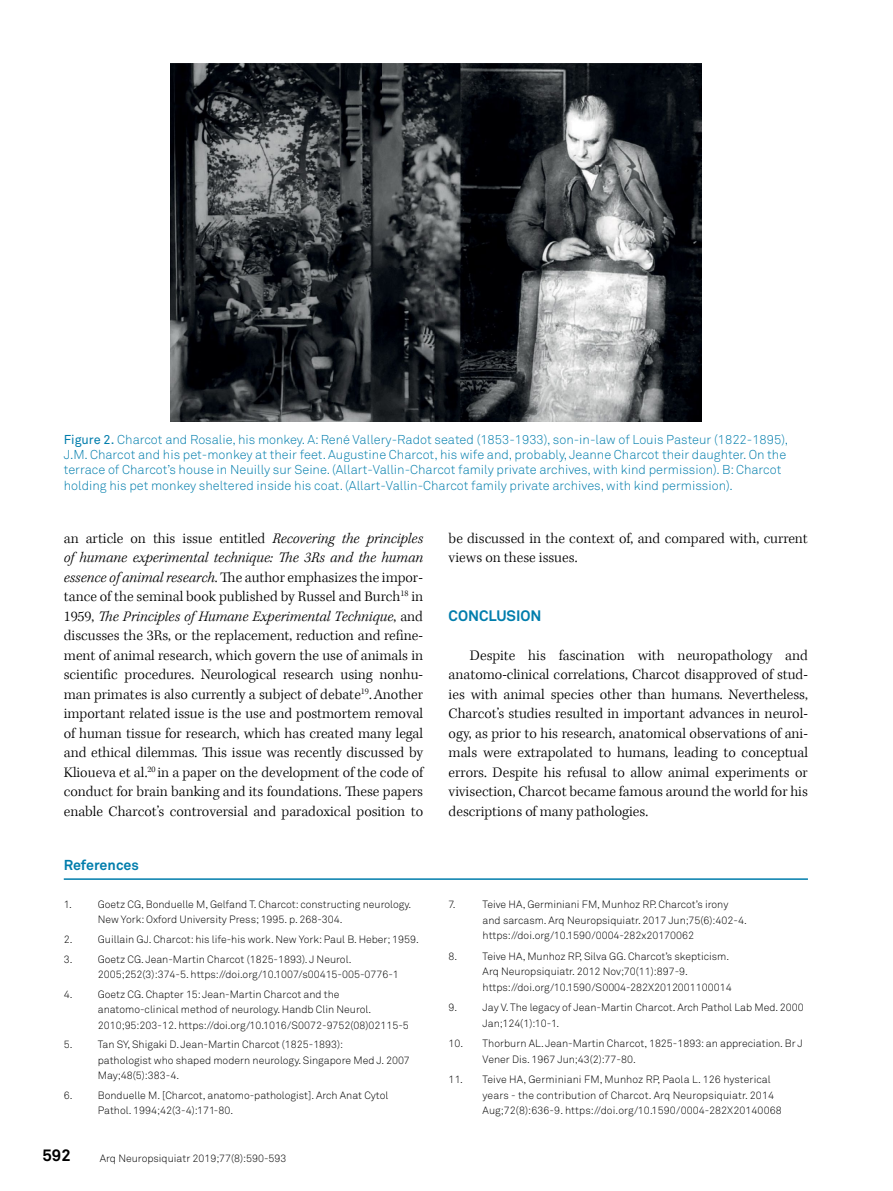
<style>
.page{position:relative;width:893px;height:1191px;background:#fff}
.page>*{position:absolute;margin:0;border:0;box-sizing:border-box;transform-origin:0 0}
.t1{font:700 16.5px "Akkurat Pro";color:#000}
.t2{font:300 15px/19.5px "Kepler Std";color:#000;text-align:justify}
.t3{font:700 15px "Akkurat Pro";color:#007dac}
.t4{font:700 14.25px "Akkurat Pro";color:#007dac}
.t5{font:12.75px/15.3px "Akkurat Light Pro";color:#007dac}
.t6{font:10.5px/15.8px "Akkurat Light Pro";color:#000}
.s1{font-family:"Akkurat Pro"}
.s2{font-style:italic}
</style>
<div class="page">
<hr style="left:64px;top:878px;width:744px;height:2px;background:#007dac">
<img style="left:170px;top:64px;width:531px;height:358px">
<p class="t5" style="left:64px;top:432px;width:726px"><span class="s1">Figure 2.</span> Charcot and Rosalie, his monkey. A: René Vallery-Radot seated (1853-1933), son-in-law of Louis Pasteur (1822-1895), J.M. Charcot and his pet-monkey at their feet. Augustine Charcot, his wife and, probably, Jeanne Charcot their daughter. On the terrace of Charcot’s house in Neuilly sur Seine. (Allart-Vallin-Charcot family private archives, with kind permission). B: Charcot holding his pet monkey sheltered inside his coat. (Allart-Vallin-Charcot family private archives, with kind permission).</p>
<p class="t2" style="left:64px;top:529px;width:361px">an article on this issue entitled <span class="s2">Recovering the principles of humane experimental technique: The 3Rs and the human essence of animal research</span>. The author emphasizes the impor&shy;tance of the seminal book published by Russel and Burch<sup>18</sup> in 1959, <span class="s2">The Principles of Humane Experimental Technique</span>, and discusses the 3Rs, or the replacement, reduction and refine&shy;ment of animal research, which govern the use of animals in scientific procedures. Neurological research using nonhu&shy;man primates is also currently a subject of debate<sup>19</sup>.Another important related issue is the use and postmortem removal of human tissue for research, which has created many legal and ethical dilemmas. This issue was recently discussed by Klioueva et al.<sup>20</sup> in a paper on the development of the code of conduct for brain banking and its foundations. These papers enable Charcot’s controversial and paradoxical position to</p>
<h3 class="t4" style="left:64px;top:856px;width:77px">References</h3>
<p class="t6" style="left:64px;top:896px;width:10px">1.</p>
<p class="t6" style="left:98px;top:896px;width:315px">Goetz CG, Bonduelle M, Gelfand T. Charcot: constructing neurology.<br>New York: Oxford University Press; 1995. p. 268-304.</p>
<p class="t6" style="left:64px;top:931px;width:10px">2.</p>
<p class="t6" style="left:98px;top:931px;width:323px">Guillain GJ. Charcot: his life-his work. New York: Paul B. Heber; 1959.</p>
<p class="t6" style="left:64px;top:951px;width:10px">3.</p>
<p class="t6" style="left:98px;top:951px;width:303px">Goetz CG. Jean-Martin Charcot (1825-1893). J Neurol.<br>2005;252(3):374-5. https://doi.org/10.1007/s00415-005-0776-1</p>
<p class="t6" style="left:64px;top:986px;width:10px">4.</p>
<p class="t6" style="left:98px;top:986px;width:313px">Goetz CG. Chapter 15: Jean-Martin Charcot and the anatomo-clinical method of neurology. Handb Clin Neurol.<br>2010;95:203-12. https://doi.org/10.1016/S0072-9752(08)02115-5</p>
<p class="t6" style="left:64px;top:1037px;width:10px">5.</p>
<p class="t6" style="left:98px;top:1037px;width:314px">Tan SY, Shigaki D. Jean-Martin Charcot (1825-1893):<br>pathologist who shaped modern neurology. Singapore Med J. 2007<br>May;48(5):383-4.</p>
<p class="t6" style="left:64px;top:1087px;width:10px">6.</p>
<p class="t6" style="left:98px;top:1087px;width:292px">Bonduelle M. [Charcot, anatomo-pathologist]. Arch Anat Cytol<br>Pathol. 1994;42(3-4):171-80.</p>
<h1 class="t1" style="left:43px;top:1145px;width:30px">592</h1>
<p class="t6" style="left:100px;top:1150px;width:188px">Arq Neuropsiquiatr 2019;77(8):590-593</p>
<h2 class="t2" style="left:449px;top:529px;width:361px">be discussed in the context of, and compared with, current views on these issues.</h2>
<h2 class="t3" style="left:449px;top:606px;width:94px">CONCLUSION</h2>
<p class="t2" style="left:449px;top:646px;width:361px;text-indent:21px">Despite his fascination with neuropathology and anatomo-clinical correlations, Charcot disapproved of stud&shy;ies with animal species other than humans. Nevertheless, Charcot’s studies resulted in important advances in neurol&shy;ogy, as prior to his research, anatomical observations of ani&shy;mals were extrapolated to humans, leading to conceptual errors. Despite his refusal to allow animal experiments or vivisection, Charcot became famous around the world for his descriptions of many pathologies.</p>
<p class="t6" style="left:449px;top:896px;width:9px">7.</p>
<p class="t6" style="left:483px;top:896px;width:266px">Teive HA, Germiniani FM, Munhoz RP. Charcot’s irony and sarcasm. Arq Neuropsiquiatr. 2017 Jun;75(6):402-4. https://doi.org/10.1590/0004-282x20170062</p>
<p class="t6" style="left:449px;top:948px;width:10px">8.</p>
<p class="t6" style="left:483px;top:948px;width:250px">Teive HA, Munhoz RP, Silva GG. Charcot’s skepticism.<br>Arq Neuropsiquiatr. 2012 Nov;70(11):897-9. https://doi.org/10.1590/S0004-282X2012001100014</p>
<p class="t6" style="left:449px;top:999px;width:10px">9.</p>
<p class="t6" style="left:483px;top:999px;width:323px">Jay V. The legacy of Jean-Martin Charcot. Arch Pathol Lab Med. 2000<br>Jan;124(1):10-1.</p>
<p class="t6" style="left:483px;top:1035px;width:322px;text-indent:-34px">10. Thorburn AL. Jean-Martin Charcot, 1825-1893: an appreciation. Br J<br>Vener Dis. 1967 Jun;43(2):77-80.</p>
<p class="t6" style="left:483px;top:1071px;width:301px;text-indent:-34px">11. Teive HA, Germiniani FM, Munhoz RP, Paola L. 126 hysterical years - the contribution of Charcot. Arq Neuropsiquiatr. 2014<br>Aug;72(8):636-9. https://doi.org/10.1590/0004-282X20140068</p>
</div>
